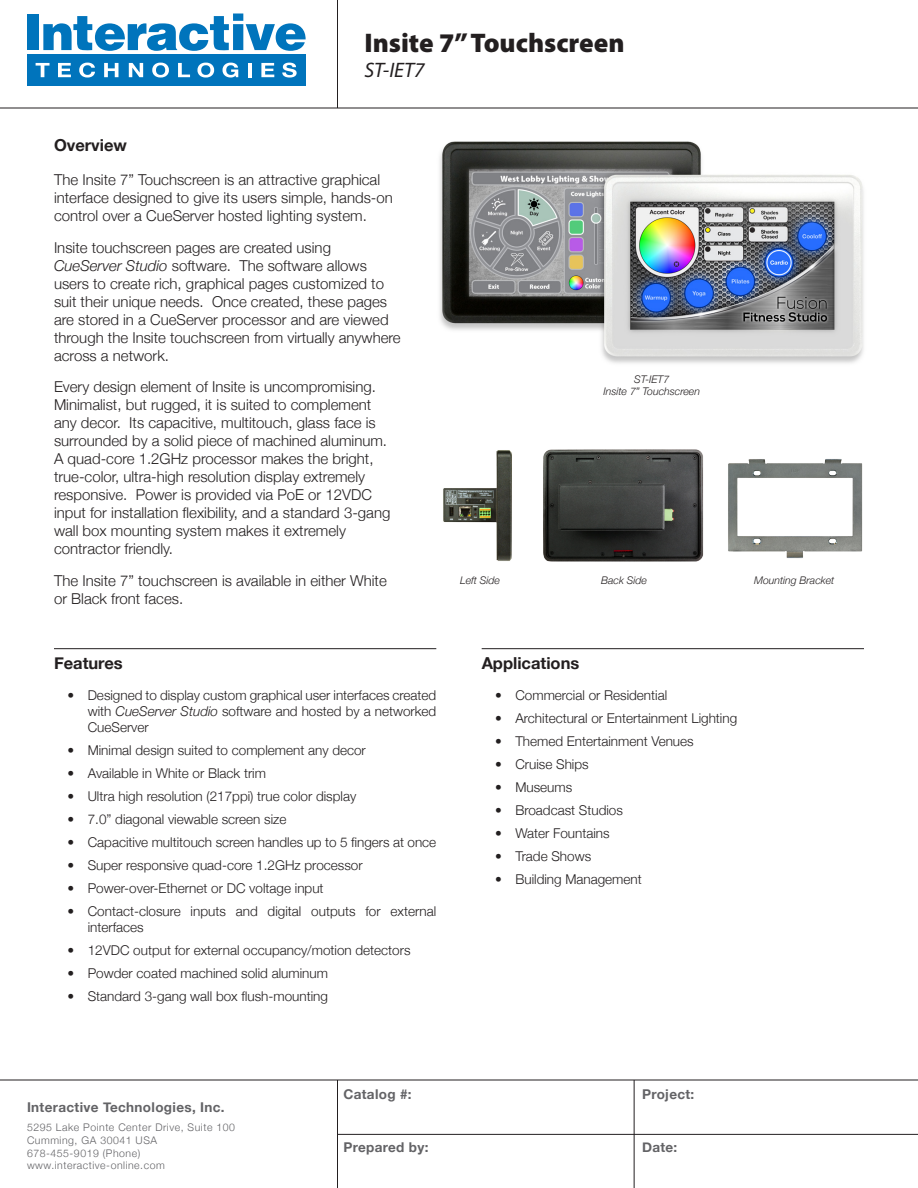
<style>
.page{position:relative;width:918px;height:1188px;background:#fff}
.page>*{position:absolute;margin:0;border:0;box-sizing:border-box;transform-origin:0 0}
.t1{font:900 27px "Myriad Pro";color:#231f20}
.t2{font:italic 21px "Myriad Pro";color:#231f20}
.t3{font:700 16.5px "Helvetica Neue";color:#231f20}
.t4{font:300 15px/18px "Helvetica Neue";color:#231f20}
.t5{font:300 13.5px/16.2px "Helvetica Neue";color:#231f20;text-align:justify}
.t6{font:700 13.5px "Helvetica Neue";letter-spacing:.025em;color:#636366}
.t7{font:300 10.5px "Helvetica Neue";letter-spacing:.05em;color:#636366}
.t8{font:italic 300 10.5px "Helvetica Neue";color:#231f20}
.s1{font-style:italic}
</style>
<div class="page">
<div style="left:27px;top:14px;width:11px;height:36px;background:#0074bc"></div>
<svg style="left:43px;top:14px;width:263px;height:37px"></svg>
<div style="left:27px;top:54px;width:279px;height:32px;background:#0074bc"></div>
<svg style="left:36px;top:63px;width:14px;height:14px"></svg>
<svg style="left:58px;top:63px;width:13px;height:14px"></svg>
<svg style="left:79px;top:63px;width:16px;height:15px"></svg>
<svg style="left:104px;top:63px;width:14px;height:14px"></svg>
<svg style="left:129px;top:63px;width:14px;height:14px"></svg>
<svg style="left:152px;top:63px;width:17px;height:15px"></svg>
<svg style="left:178px;top:63px;width:12px;height:14px"></svg>
<svg style="left:197px;top:63px;width:17px;height:15px"></svg>
<svg style="left:223px;top:63px;width:15px;height:15px"></svg>
<hr style="left:248px;top:63px;width:4px;height:14px;background:#fff">
<svg style="left:261px;top:63px;width:13px;height:14px"></svg>
<svg style="left:282px;top:63px;width:15px;height:15px"></svg>
<hr style="left:0;top:108px;width:918px;height:1px;background:#231f20">
<hr style="left:337px;top:0;width:1px;height:108px;background:#231f20">
<hr style="left:0;top:1080px;width:918px;height:1px;background:#231f20">
<hr style="left:337px;top:1134px;width:581px;height:1px;background:#231f20">
<hr style="left:337px;top:1080px;width:1px;height:108px;background:#231f20">
<hr style="left:634px;top:1080px;width:1px;height:108px;background:#231f20">
<hr style="left:54px;top:648px;width:382px;height:1px;background:#231f20">
<hr style="left:482px;top:648px;width:382px;height:1px;background:#231f20">
<img style="left:439px;top:141px;width:425px;height:223px">
<img style="left:443px;top:450px;width:69px;height:111px">
<img style="left:543px;top:449px;width:161px;height:113px">
<img style="left:728px;top:459px;width:135px;height:100px">
<p class="t1" style="left:364px;top:24px;width:262px">Insite 7” Touchscreen</p>
<p class="t2" style="left:364px;top:57px;width:61px">ST-IET7</p>
<p class="t3" style="left:54px;top:132px;width:75px">Overview</p>
<p class="t4" style="left:54px;top:170px;width:340px">The Insite 7” Touchscreen is an attractive graphical interface designed to give its users simple, hands-on control over a CueServer hosted lighting system.</p>
<p class="t4" style="left:54px;top:237px;width:348px">Insite touchscreen pages are created using <span class="s1">CueServer Studio</span> software. The software allows users to create rich, graphical pages customized to suit their unique needs. Once created, these pages are stored in a CueServer processor and are viewed through the Insite touchscreen from virtually anywhere across a network.</p>
<p class="t4" style="left:54px;top:377px;width:338px">Every design element of Insite is uncompromising.<br>Minimalist, but rugged, it is suited to complement any decor. Its capacitive, multitouch, glass face is surrounded by a solid piece of machined aluminum.<br>A quad-core 1.2GHz processor makes the bright, true-color, ultra-high resolution display extremely responsive. Power is provided via PoE or 12VDC input for installation flexibility, and a standard 3-gang wall box mounting system makes it extremely contractor friendly.</p>
<p class="t4" style="left:54px;top:570px;width:334px">The Insite 7” touchscreen is available in either White or Black front faces.</p>
<p class="t3" style="left:54px;top:650px;width:70px">Features</p>
<p class="t5" style="left:88px;top:686px;width:350px;text-indent:-20px">• Designed to display custom graphical user interfaces created with <span class="s1">CueServer Studio</span> software and hosted by a networked CueServer</p>
<p class="t5" style="left:68px;top:741px;width:300px">• Minimal design suited to complement any decor</p>
<p class="t5" style="left:68px;top:764px;width:200px">• Available in White or Black trim</p>
<p class="t5" style="left:68px;top:787px;width:290px">• Ultra high resolution (217ppi) true color display</p>
<p class="t5" style="left:68px;top:810px;width:221px">• 7.0” diagonal viewable screen size</p>
<p class="t5" style="left:68px;top:833px;width:370px">• Capacitive multitouch screen handles up to 5 fingers at once</p>
<p class="t5" style="left:68px;top:856px;width:297px">• Super responsive quad-core 1.2GHz processor</p>
<p class="t5" style="left:68px;top:879px;width:258px">• Power-over-Ethernet or DC voltage input</p>
<p class="t5" style="left:88px;top:902px;width:350px;text-indent:-20px">• Contact-closure inputs and digital outputs for external interfaces</p>
<p class="t5" style="left:68px;top:941px;width:345px">• 12VDC output for external occupancy/motion detectors</p>
<p class="t5" style="left:68px;top:964px;width:262px">• Powder coated machined solid aluminum</p>
<p class="t5" style="left:68px;top:987px;width:262px">• Standard 3-gang wall box flush-mounting</p>
<p class="t8" style="left:634px;top:370px;width:37px">ST-IET7</p>
<p class="t8" style="left:604px;top:383px;width:98px">Insite 7” Touchscreen</p>
<p class="t8" style="left:460px;top:572px;width:41px">Left Side</p>
<p class="t8" style="left:601px;top:572px;width:47px">Back Side</p>
<p class="t8" style="left:754px;top:572px;width:82px">Mounting Bracket</p>
<p class="t3" style="left:482px;top:650px;width:99px">Applications</p>
<p class="t5" style="left:495px;top:686px;width:174px">• Commercial or Residential</p>
<p class="t5" style="left:495px;top:709px;width:244px">• Architectural or Entertainment Lighting</p>
<p class="t5" style="left:495px;top:732px;width:200px">• Themed Entertainment Venues</p>
<p class="t5" style="left:495px;top:755px;width:95px">• Cruise Ships</p>
<p class="t5" style="left:495px;top:778px;width:79px">• Museums</p>
<p class="t5" style="left:495px;top:801px;width:129px">• Broadcast Studios</p>
<p class="t5" style="left:495px;top:824px;width:116px">• Water Fountains</p>
<p class="t5" style="left:495px;top:847px;width:98px">• Trade Shows</p>
<p class="t5" style="left:495px;top:870px;width:148px">• Building Management</p>
<p class="t6" style="left:27px;top:1097px;width:199px">Interactive Technologies, Inc.</p>
<p class="t7" style="left:27px;top:1119px;width:210px">5295 Lake Pointe Center Drive, Suite 100</p>
<p class="t7" style="left:27px;top:1132px;width:132px">Cumming, GA 30041 USA</p>
<p class="t7" style="left:27px;top:1144px;width:115px">678-455-9019 (Phone)</p>
<p class="t7" style="left:27px;top:1157px;width:139px">www.interactive-online.com</p>
<p class="t6" style="left:343px;top:1083px;width:70px">Catalog #:</p>
<p class="t6" style="left:642px;top:1083px;width:54px">Project:</p>
<p class="t6" style="left:343px;top:1136px;width:87px">Prepared by:</p>
<p class="t6" style="left:642px;top:1136px;width:37px">Date:</p>
</div>
